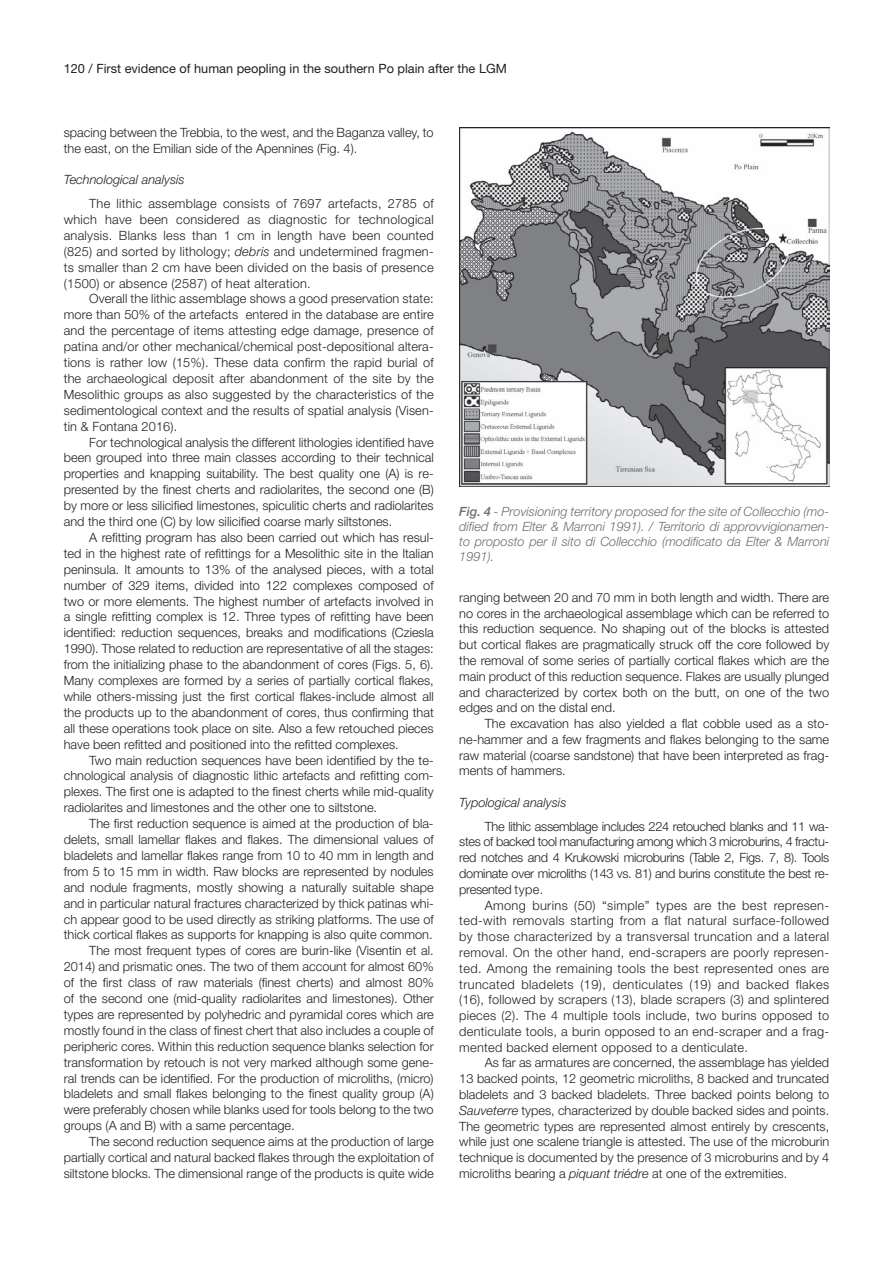
<style>
.page{position:relative;width:893px;height:1263px;background:#fff}
.page>*{position:absolute;margin:0;border:0;box-sizing:border-box;transform-origin:0 0}
.t1{font:300 12.75px/15.9px "Helvetica Neue LT Std";color:#231f20;text-align:justify}
.t2{font:italic 300 12.75px/15px "Helvetica Neue LT Std";color:#6c6d70;text-align:justify}
.t3{font:12.75px "Helvetica Neue LT Std";color:#231f20}
.t4{font:italic 300 12.75px "Helvetica Neue LT Std";color:#231f20}
.s1{font-style:italic}
.s2{font-weight:500}
</style>
<div class="page">
<img style="left:459px;top:127px;width:370px;height:360px">
<p class="t3" style="left:64px;top:61px;width:445px">120 / First evidence of human peopling in the southern Po plain after the LGM</p>
<p class="t1" style="left:64px;top:124px;width:371px">spacing between the Trebbia, to the west, and the Baganza valley, to the east, on the Emilian side of the Apennines (Fig. 4).</p>
<p class="t4" style="left:64px;top:172px;width:122px">Technological analysis</p>
<p class="t1" style="left:64px;top:195px;width:371px;text-indent:26px">The lithic assemblage consists of 7697 artefacts, 2785 of which have been considered as diagnostic for technological analysis. Blanks less than 1 cm in length have been counted (825) and sorted by lithology; <span class="s1">debris</span> and undetermined fragmen&shy;ts smaller than 2 cm have been divided on the basis of presence (1500) or absence (2587) of heat alteration.</p>
<p class="t1" style="left:64px;top:291px;width:371px;text-indent:26px">Overall the lithic assemblage shows a good preservation state: more than 50% of the artefacts entered in the database are entire and the percentage of items attesting edge damage, presence of patina and/or other mechanical/chemical post-depositional altera&shy;tions is rather low (15%). These data confirm the rapid burial of the archaeological deposit after abandonment of the site by the Mesolithic groups as also suggested by the characteristics of the sedimentological context and the results of spatial analysis (Visen&shy;tin &amp; Fontana 2016).</p>
<p class="t1" style="left:64px;top:434px;width:371px;text-indent:26px">For technological analysis the different lithologies identified have been grouped into three main classes according to their technical properties and knapping suitability. The best quality one (A) is re&shy;presented by the finest cherts and radiolarites, the second one (B) by more or less silicified limestones, spiculitic cherts and radiolarites and the third one (C) by low silicified coarse marly siltstones.</p>
<p class="t1" style="left:64px;top:529px;width:371px;text-indent:26px">A refitting program has also been carried out which has resul&shy;ted in the highest rate of refittings for a Mesolithic site in the Italian peninsula. It amounts to 13% of the analysed pieces, with a total number of 329 items, divided into 122 complexes composed of two or more elements. The highest number of artefacts involved in a single refitting complex is 12. Three types of refitting have been identified: reduction sequences, breaks and modifications (Cziesla 1990). Those related to reduction are representative of all the stages: from the initializing phase to the abandonment of cores (Figs. 5, 6).<br>Many complexes are formed by a series of partially cortical flakes, while others-missing just the first cortical flakes-include almost all the products up to the abandonment of cores, thus confirming that all these operations took place on site. Also a few retouched pieces have been refitted and positioned into the refitted complexes.</p>
<p class="t1" style="left:64px;top:752px;width:371px;text-indent:26px">Two main reduction sequences have been identified by the te&shy;chnological analysis of diagnostic lithic artefacts and refitting com&shy;plexes. The first one is adapted to the finest cherts while mid-quality radiolarites and limestones and the other one to siltstone.</p>
<p class="t1" style="left:89px;top:815px;width:346px">The first reduction sequence is aimed at the production of bla-</p>
<p class="t1" style="left:64px;top:831px;width:371px">delets, small lamellar flakes and flakes. The dimensional values of</p>
<p class="t1" style="left:64px;top:847px;width:371px">bladelets and lamellar flakes range from 10 to 40 mm in length and</p>
<p class="t1" style="left:64px;top:863px;width:371px">from 5 to 15 mm in width. Raw blocks are represented by nodules</p>
<p class="t1" style="left:64px;top:879px;width:371px">and nodule fragments, mostly showing a naturally suitable shape</p>
<p class="t1" style="left:64px;top:895px;width:371px">and in particular natural fractures characterized by thick patinas whi-</p>
<p class="t1" style="left:64px;top:911px;width:371px">ch appear good to be used directly as striking platforms. The use of</p>
<p class="t1" style="left:64px;top:927px;width:370px">thick cortical flakes as supports for knapping is also quite common.</p>
<p class="t1" style="left:89px;top:943px;width:346px">The most frequent types of cores are burin-like (Visentin et al.</p>
<p class="t1" style="left:64px;top:958px;width:371px">2014) and prismatic ones. The two of them account for almost 60%</p>
<p class="t1" style="left:64px;top:974px;width:371px">of the first class of raw materials (finest cherts) and almost 80%</p>
<p class="t1" style="left:64px;top:990px;width:371px">of the second one (mid-quality radiolarites and limestones). Other</p>
<p class="t1" style="left:64px;top:1006px;width:371px">types are represented by polyhedric and pyramidal cores which are</p>
<p class="t1" style="left:64px;top:1022px;width:371px">mostly found in the class of finest chert that also includes a couple of</p>
<p class="t1" style="left:64px;top:1038px;width:371px">peripheric cores. Within this reduction sequence blanks selection for</p>
<p class="t1" style="left:64px;top:1054px;width:371px">transformation by retouch is not very marked although some gene-</p>
<p class="t1" style="left:64px;top:1070px;width:371px">ral trends can be identified. For the production of microliths, (micro)</p>
<p class="t1" style="left:64px;top:1086px;width:371px">bladelets and small flakes belonging to the finest quality group (A)</p>
<p class="t1" style="left:64px;top:1101px;width:371px">were preferably chosen while blanks used for tools belong to the two</p>
<p class="t1" style="left:64px;top:1117px;width:233px">groups (A and B) with a same percentage.</p>
<p class="t1" style="left:89px;top:1133px;width:346px">The second reduction sequence aims at the production of large</p>
<p class="t1" style="left:64px;top:1149px;width:371px">partially cortical and natural backed flakes through the exploitation of</p>
<p class="t1" style="left:64px;top:1165px;width:371px">siltstone blocks. The dimensional range of the products is quite wide</p>
<p class="t2" style="left:459px;top:504px;width:371px"><span class="s2">Fig. 4</span> - Provisioning territory proposed for the site of Collecchio (mo&shy;dified from Elter &amp; Marroni 1991). / Territorio di approvvigionamen&shy;to proposto per il sito di Collecchio (modificato da Elter &amp; Marroni 1991).</p>
<p class="t1" style="left:459px;top:589px;width:371px">ranging between 20 and 70 mm in both length and width. There are no cores in the archaeological assemblage which can be referred to this reduction sequence. No shaping out of the blocks is attested but cortical flakes are pragmatically struck off the core followed by the removal of some series of partially cortical flakes which are the main product of this reduction sequence. Flakes are usually plunged and characterized by cortex both on the butt, on one of the two edges and on the distal end.</p>
<p class="t1" style="left:459px;top:715px;width:371px;text-indent:26px">The excavation has also yielded a flat cobble used as a sto&shy;ne-hammer and a few fragments and flakes belonging to the same raw material (coarse sandstone) that have been interpreted as frag&shy;ments of hammers.</p>
<p class="t4" style="left:459px;top:795px;width:109px">Typological analysis</p>
<p class="t1" style="left:459px;top:818px;width:371px;text-indent:26px">The lithic assemblage includes 224 retouched blanks and 11 wa&shy;stes of backed tool manufacturing among which 3 microburins, 4 fractu&shy;red notches and 4 Krukowski microburins (Table 2, Figs. 7, 8). Tools dominate over microliths (143 vs. 81) and burins constitute the best re&shy;presented type.</p>
<p class="t1" style="left:459px;top:897px;width:371px;text-indent:26px">Among burins (50) “simple” types are the best represen&shy;ted-with removals starting from a flat natural surface-followed by those characterized by a transversal truncation and a lateral removal. On the other hand, end-scrapers are poorly represen&shy;ted. Among the remaining tools the best represented ones are truncated bladelets (19), denticulates (19) and backed flakes (16), followed by scrapers (13), blade scrapers (3) and splintered pieces (2). The 4 multiple tools include, two burins opposed to denticulate tools, a burin opposed to an end-scraper and a frag&shy;mented backed element opposed to a denticulate.</p>
<p class="t1" style="left:459px;top:1055px;width:371px;text-indent:26px">As far as armatures are concerned, the assemblage has yielded 13 backed points, 12 geometric microliths, 8 backed and truncated bladelets and 3 backed bladelets. Three backed points belong to <span class="s1">Sauveterre</span> types, characterized by double backed sides and points.<br>The geometric types are represented almost entirely by crescents, while just one scalene triangle is attested. The use of the microburin technique is documented by the presence of 3 microburins and by 4 microliths bearing a <span class="s1">piquant triédre</span> at one of the extremities.</p>
</div>
